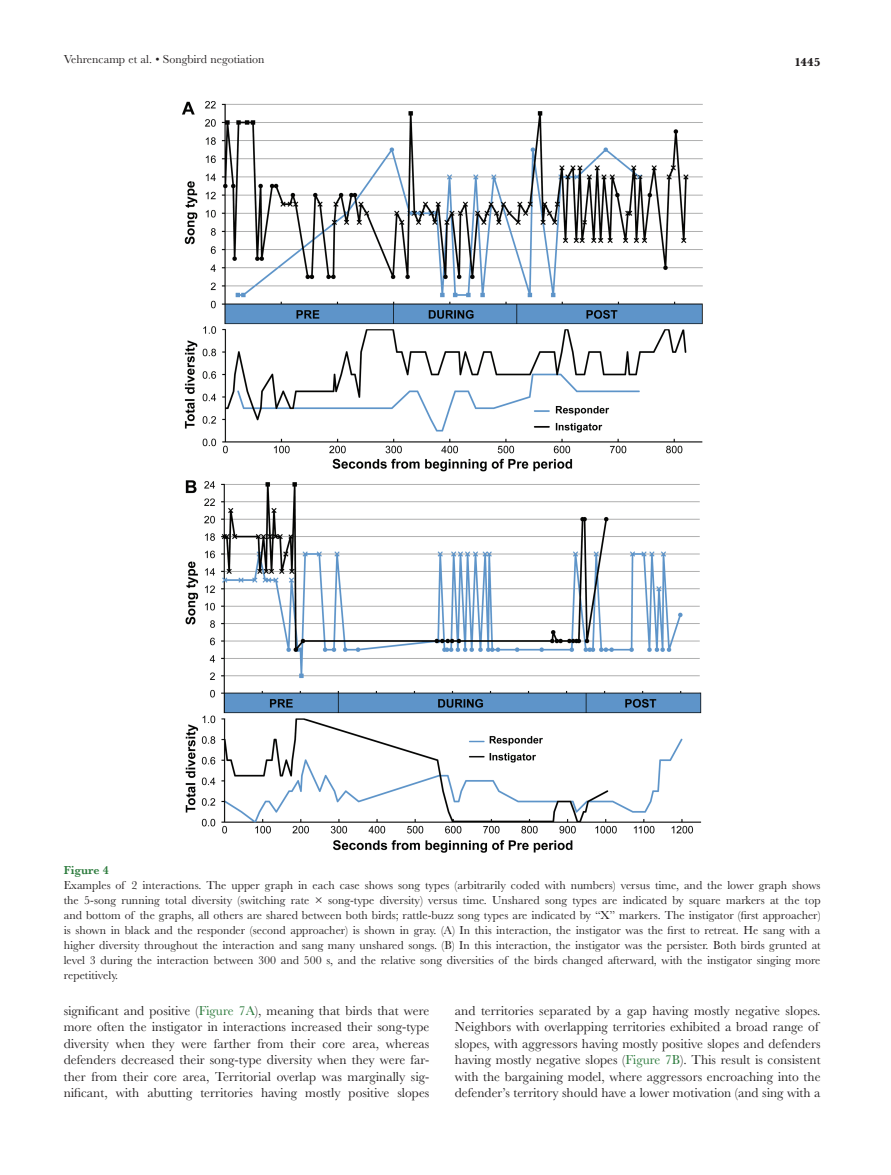
<style>
.page{position:relative;width:891px;height:1175px;background:#fff}
.page>*{position:absolute;margin:0;border:0;box-sizing:border-box;transform-origin:0 0}
.t1{font:13.5px/16.5px "Baskerville MT Std";color:#231f20;text-align:justify}
.t2{font:12px/15px "Baskerville MT Std";color:#231f20;text-align:justify}
.t3{font:600 12px "Baskerville MT Std";color:#2a7a3b}
.t4{font:700 12px "Baskerville MT Std";color:#231f20}
.s1{color:#2a7a3b}
</style>
<div class="page">
<img style="left:182px;top:101px;width:521px;height:752px">
<p class="t2" style="left:64px;top:52px;width:202px">Vehrencamp et al. • Songbird negotiation</p>
<p class="t4" style="left:795px;top:55px;width:28px">1445</p>
<p class="t3" style="left:64px;top:863px;width:47px">Figure 4</p>
<p class="t2" style="left:64px;top:877px;width:758px">Examples of 2 interactions. The upper graph in each case shows song types (arbitrarily coded with numbers) versus time, and the lower graph shows the 5-song running total diversity (switching rate × song-type diversity) versus time. Unshared song types are indicated by square markers at the top and bottom of the graphs, all others are shared between both birds; rattle-buzz song types are indicated by “X” markers. The instigator (first approacher) is shown in black and the responder (second approacher) is shown in gray. (A) In this interaction, the instigator was the first to retreat. He sang with a higher diversity throughout the interaction and sang many unshared songs. (B) In this interaction, the instigator was the persister. Both birds grunted at level 3 during the interaction between 300 and 500 s, and the relative song diversities of the birds changed afterward, with the instigator singing more repetitively.</p>
<p class="t1" style="left:64px;top:1002px;width:367px">significant and positive (<span class="s1">Figure 7A</span>), meaning that birds that were more often the instigator in interactions increased their song-type diversity when they were farther from their core area, whereas defenders decreased their song-type diversity when they were far&shy;ther from their core area, Territorial overlap was marginally sig&shy;nificant, with abutting territories having mostly positive slopes</p>
<p class="t1" style="left:455px;top:1002px;width:367px;text-align:left">and territories separated by a gap having mostly negative slopes.<br>Neighbors with overlapping territories exhibited a broad range of slopes, with aggressors having mostly positive slopes and defenders having mostly negative slopes (<span class="s1">Figure 7B</span>). This result is consistent with the bargaining model, where aggressors encroaching into the defender’s territory should have a lower motivation (and sing with a</p>
</div>
